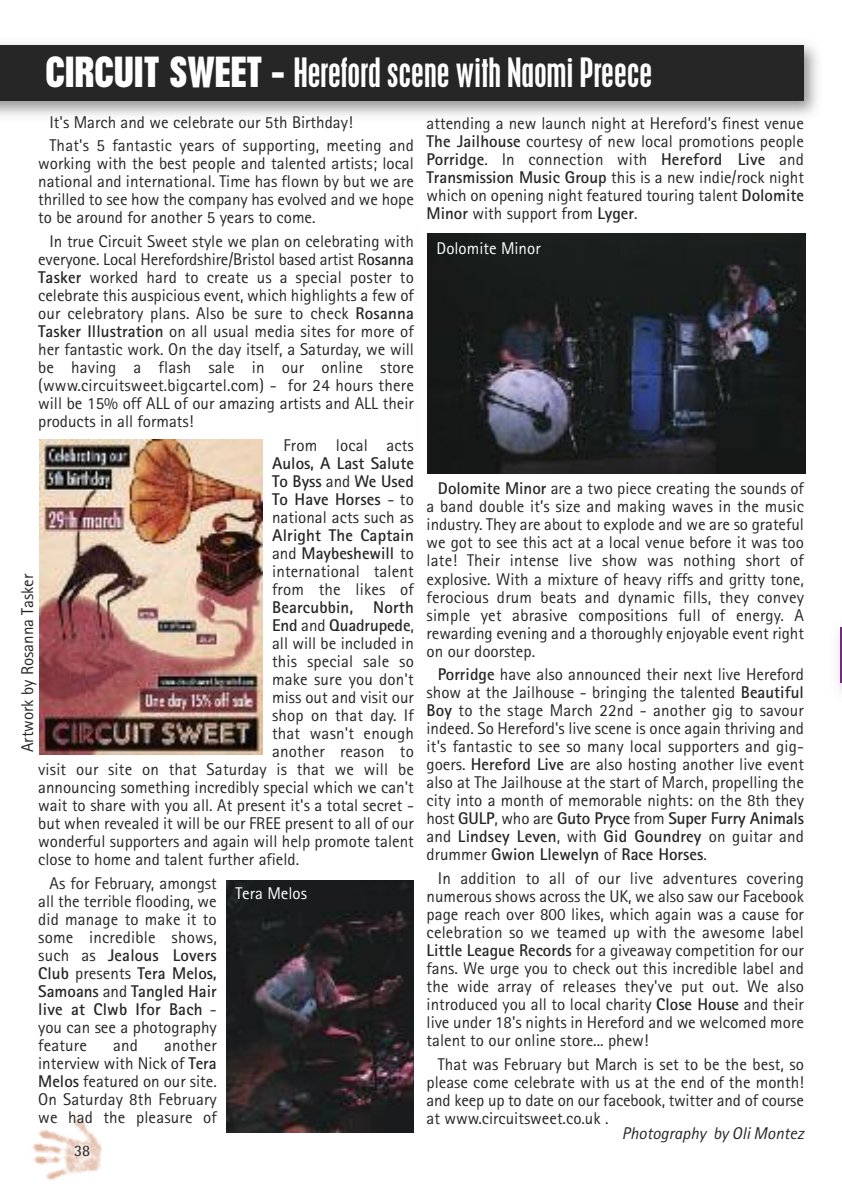
<style>
.page{position:relative;width:842px;height:1191px;background:#fff}
.page>*{position:absolute;margin:0;border:0;box-sizing:border-box;transform-origin:0 0}
.t1{font:condensed 36px "Placard";color:#fff}
.t2{font:17px/18px "Rotis Sans Serif";color:#272627;text-align:justify}
.t3{font:700 17px/18px "Rotis Sans Serif";color:#272627;text-align:justify}
.t4{font:italic 17px "Rotis Sans Serif";color:#272627}
.t5{font:17px "Rotis Sans Serif";color:#fff}
.t6{font:16px "Rotis Semi Sans";color:#272627}
.s1{font-weight:700;font-size:40px}
.s2{font-weight:700}
.s3{font-weight:400}
</style>
<div class="page">
<img style="left:32px;top:1116px;width:70px;height:64px">
<div style="left:0;top:45px;width:804px;height:56px;background:#272627"></div>
<img style="left:40px;top:439px;width:222px;height:315px">
<img style="left:427px;top:233px;width:378px;height:240px">
<img style="left:227px;top:880px;width:187px;height:252px">
<img style="left:838px;top:633px;width:4px;height:58px">
<hr style="left:840px;top:627px;width:2px;height:55px;background:#752881">
<h1 class="t1" style="left:45px;top:57px;width:608px"><span class="s1">CIRCUIT SWEET -</span> Hereford scene with Naomi Preece</h1>
<p class="t2" style="left:50px;top:112px;width:366px;line-height:23.6px">It's March and we celebrate our 5th Birthday!<br>That's 5 fantastic years of supporting, meeting and</p>
<p class="t2" style="left:38px;top:156px;width:377px">working with the best people and talented artists; local national and international. Time has flown by but we are thrilled to see how the company has evolved and we hope to be around for another 5 years to come.</p>
<p class="t2" style="left:38px;top:234px;width:377px;text-indent:11px">In true Circuit Sweet style we plan on celebrating with everyone. Local Herefordshire/Bristol based artist R<span class="s2">osanna Tasker</span> worked hard to create us a special poster to celebrate this auspicious event, which highlights a few of our celebratory plans. Also be sure to check <span class="s2">Rosanna Tasker Illustration</span> on all usual media sites for more of her fantastic work. On the day itself, a Saturday, we will be having a flash sale in our online store (www.circuitsweet.bigcartel.com) - for 24 hours there will be 15% off ALL of our amazing artists and ALL their products in all formats!</p>
<p class="t2" style="left:283px;top:438px;width:132px">From local acts</p>
<p class="t3" style="left:272px;top:456px;width:143px">Aulos, A Last Salute To Byss <span class="s3">and</span> We Used To Have Horses <span class="s3">- to national acts such as</span></p>
<p class="t2" style="left:272px;top:528px;width:143px"><span class="s2">Alright The Captain </span>and <span class="s2">Maybeshewill</span> to international talent from the likes of</p>
<p class="t3" style="left:272px;top:600px;width:143px">Bearcubbin, North</p>
<p class="t3" style="left:272px;top:618px;width:143px">End <span class="s3">and</span> Quadrupede<span class="s3">,</span></p>
<p class="t2" style="left:272px;top:636px;width:143px">all will be included in</p>
<p class="t2" style="left:272px;top:654px;width:143px">this special sale so</p>
<p class="t2" style="left:272px;top:672px;width:143px">make sure you don't</p>
<p class="t2" style="left:272px;top:690px;width:143px">miss out and visit our</p>
<p class="t2" style="left:272px;top:708px;width:143px">shop on that day. If</p>
<p class="t2" style="left:272px;top:726px;width:143px">that wasn't enough</p>
<p class="t2" style="left:272px;top:744px;width:143px">another reason to</p>
<p class="t2" style="left:38px;top:762px;width:377px">visit our site on that Saturday is that we will be</p>
<p class="t2" style="left:38px;top:780px;width:377px">announcing something incredibly special which we can't</p>
<p class="t2" style="left:38px;top:798px;width:377px">wait to share with you all. At present it's a total secret -</p>
<p class="t2" style="left:38px;top:816px;width:377px">but when revealed it will be our FREE present to all of our</p>
<p class="t2" style="left:38px;top:834px;width:377px">wonderful supporters and again will help promote talent</p>
<p class="t2" style="left:38px;top:852px;width:262px">close to home and talent further afield.</p>
<p class="t2" style="left:38px;top:875px;width:180px;text-indent:11px">As for February, amongst all the terrible flooding, we did manage to make it to some incredible shows, such as <span class="s2">Jealous Lovers Club</span> presents <span class="s2">Tera Melos, Samoans</span> and <span class="s2">Tangled Hair live at Clwb Ifor Bach</span> - you can see a photography feature</p>
<p class="t2" style="left:427px;top:116px;width:379px">attending a new launch night at Hereford’s finest venue <span class="s2">The Jailhouse</span> courtesy of new local promotions people <span class="s2">Porridge</span>. In connection with <span class="s2">Hereford Live</span> and <span class="s2">Transmission Music Group</span> this is a new indie/rock night which on opening night featured touring talent <span class="s2">Dolomite Minor</span> with support from <span class="s2">Lyger</span>.</p>
<p class="t5" style="left:437px;top:242px;width:106px">Dolomite Minor</p>
<p class="t2" style="left:427px;top:481px;width:379px;text-indent:11px"><span class="s2">Dolomite Minor</span> are a two piece creating the sounds of a band double it’s size and making waves in the music industry. They are about to explode and we are so grateful we got to see this act at a local venue before it was too late! Their intense live show was nothing short of explosive. With a mixture of heavy riffs and gritty tone, ferocious drum beats and dynamic fills, they convey simple yet abrasive compositions full of energy. A rewarding evening and a thoroughly enjoyable event right on our doorstep.</p>
<p class="t2" style="left:427px;top:667px;width:379px;text-indent:11px"><span class="s2">Porridge</span> have also announced their next live Hereford show at the Jailhouse - bringing the talented <span class="s2">Beautiful Boy</span> to the stage March 22nd - another gig to savour indeed. So Hereford's live scene is once again thriving and it's fantastic to see so many local supporters and gig&shy;goers. <span class="s2">Hereford Live</span> are also hosting another live event also at The Jailhouse at the start of March, propelling the city into a month of memorable nights: on the 8th they host <span class="s2">GULP</span>, who are <span class="s2">Guto Pryce</span> from <span class="s2">Super Furry Animals </span>and <span class="s2">Lindsey Leven</span>, with <span class="s2">Gid Goundrey</span> on guitar and drummer <span class="s2">Gwion Llewelyn</span> of <span class="s2">Race Horses</span>.</p>
<p class="t2" style="left:427px;top:871px;width:379px;text-indent:11px">In addition to all of our live adventures covering numerous shows across the UK, we also saw our Facebook page reach over 800 likes, which again was a cause for celebration so we teamed up with the awesome label <span class="s2">Little League Records</span> for a giveaway competition for our fans. We urge you to check out this incredible label and the wide array of releases they've put out. We also introduced you all to local charity <span class="s2">Close House</span> and their live under 18's nights in Hereford and we welcomed more talent to our online store... phew!</p>
<p class="t2" style="left:427px;top:1056px;width:379px;text-indent:11px">That was February but March is set to be the best, so please come celebrate with us at the end of the month! and keep up to date on our facebook, twitter and of course at www.circuitsweet.co.uk .</p>
<p class="t4" style="left:622px;top:1127px;width:184px">Photography by Oli Montez</p>
<p class="t2" style="left:20px;top:752px;width:180px;rotate:-90deg">Artwork by Rosanna Tasker</p>
<p class="t5" style="left:236px;top:887px;width:73px">Tera Melos</p>
<p class="t2" style="left:38px;top:1037px;width:180px;text-indent:126px">another interview with Nick of <span class="s2">Tera Melos</span> featured on our site.<br>On Saturday 8th February we had the pleasure of</p>
<p class="t2" style="left:113px;top:1037px;width:26px">and</p>
<p class="t6" style="left:74px;top:1145px;width:18px">38</p>
</div>
